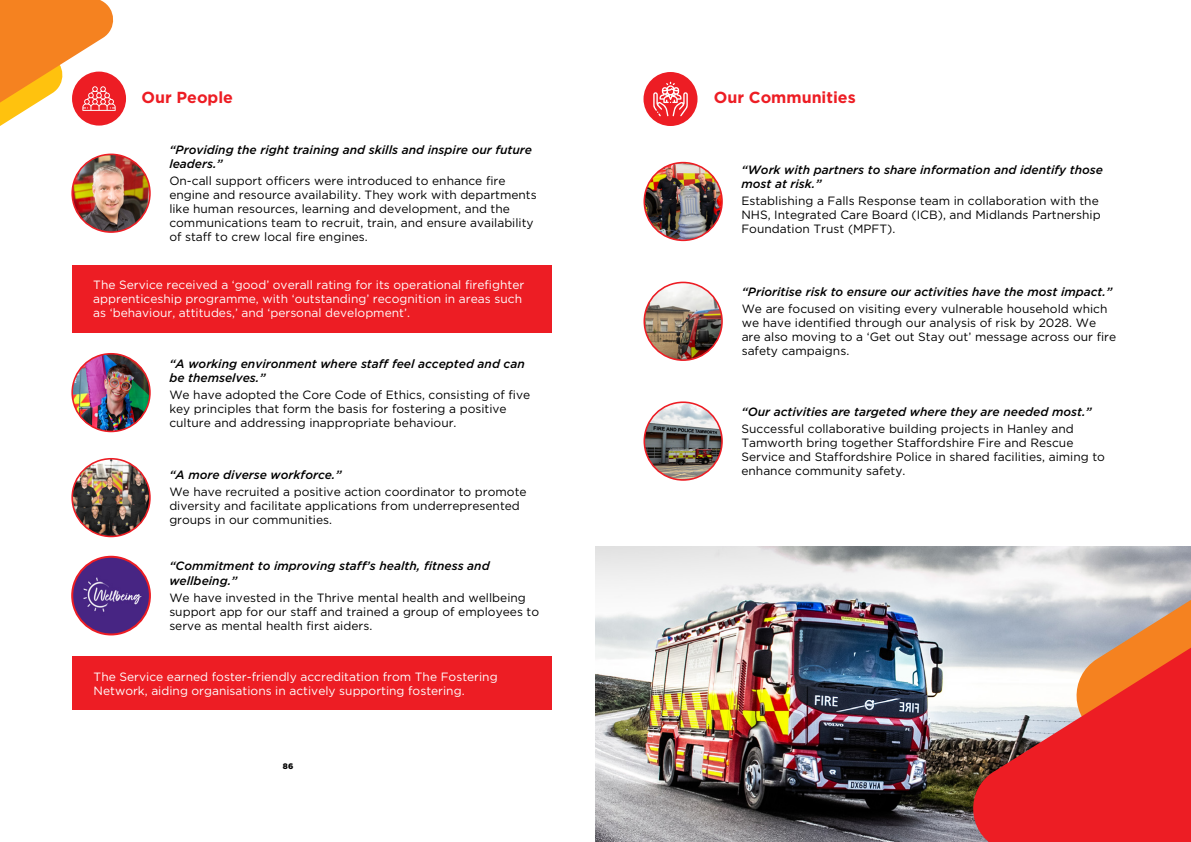
<style>
.page{position:relative;width:1191px;height:842px;background:#fff}
.page>*{position:absolute;margin:0;border:0;box-sizing:border-box;transform-origin:0 0}
.t1{font:700 16px "Gotham";color:#ed1d24}
.t2{font:12px/14px "Gotham";color:#000}
.t3{font:italic 500 12px/14px "Gotham";color:#000}
.t4{font:12px/14px "Gotham";color:#fff}
.t5{font:900 8px "Gotham";color:#000}
</style>
<div class="page">
<div style="left:72px;top:265px;width:479px;height:68px;background:#ed1d24"></div>
<img style="left:72px;top:154px;width:78px;height:78px;border-radius:39px">
<div style="left:71px;top:154px;width:80px;height:79px;border:2px solid #ed1d24;border-radius:50%"></div>
<img style="left:72px;top:354px;width:78px;height:77px;border-radius:39px">
<div style="left:71px;top:353px;width:80px;height:79px;border:2px solid #ed1d24;border-radius:50%"></div>
<img style="left:72px;top:459px;width:78px;height:77px;border-radius:39px">
<div style="left:71px;top:458px;width:80px;height:79px;border:2px solid #ed1d24;border-radius:50%"></div>
<div style="left:72px;top:656px;width:479px;height:54px;background:#ed1d24"></div>
<div style="left:72px;top:557px;width:78px;height:77px;background:#472583;border-radius:50%"></div>
<img style="left:72px;top:568px;width:78px;height:55px">
<div style="left:71px;top:556px;width:80px;height:79px;border:2px solid #ed1d24;border-radius:50%"></div>
<img style="left:644px;top:163px;width:78px;height:77px;border-radius:39px">
<div style="left:643px;top:162px;width:80px;height:79px;border:2px solid #ed1d24;border-radius:50%"></div>
<img style="left:644px;top:282px;width:78px;height:78px;border-radius:39px">
<div style="left:643px;top:282px;width:80px;height:79px;border:2px solid #ed1d24;border-radius:50%"></div>
<img style="left:644px;top:402px;width:78px;height:78px;border-radius:39px">
<div style="left:643px;top:401px;width:80px;height:80px;border:2px solid #ed1d24;border-radius:50%"></div>
<img style="left:595px;top:546px;width:473px;height:296px">
<div style="left:72px;top:72px;width:54px;height:54px;background:#ed1d24;border-radius:50%"></div>
<div style="left:643px;top:72px;width:54px;height:54px;background:#ed1d24;border-radius:50%"></div>
<svg style="left:653px;top:82px;width:35px;height:34px"></svg>
<svg style="left:1068px;top:546px;width:123px;height:76px"></svg>
<svg style="left:965px;top:622px;width:226px;height:220px;fill:#ed1d24"></svg>
<svg style="left:0;top:0;width:117px;height:167px"></svg>
<h1 class="t1" style="left:141px;top:88px;width:93px">Our People</h1>
<p class="t3" style="left:169px;top:143px;width:364px">“Providing the right training and skills and inspire our future leaders.”</p>
<p class="t2" style="left:169px;top:174px;width:369px">On-call support officers were introduced to enhance fire engine and resource availability. They work with departments like human resources, learning and development, and the communications team to recruit, train, and ensure availability of staff to crew local fire engines.</p>
<p class="t4" style="left:93px;top:278px;width:432px">The Service received a ‘good’ overall rating for its operational firefighter apprenticeship programme, with ‘outstanding’ recognition in areas such as ‘behaviour, attitudes,’ and ‘personal development’.</p>
<p class="t3" style="left:169px;top:356px;width:357px">“A working environment where staff feel accepted and can be themselves.”</p>
<p class="t2" style="left:169px;top:387px;width:362px">We have adopted the Core Code of Ethics, consisting of five key principles that form the basis for fostering a positive culture and addressing inappropriate behaviour.</p>
<p class="t3" style="left:169px;top:467px;width:174px">“A more diverse workforce.”</p>
<p class="t2" style="left:169px;top:484px;width:359px">We have recruited a positive action coordinator to promote diversity and facilitate applications from underrepresented groups in our communities.</p>
<p class="t3" style="left:169px;top:559px;width:322px">“Commitment to improving staff’s health, fitness and wellbeing.”</p>
<p class="t2" style="left:169px;top:590px;width:371px">We have invested in the Thrive mental health and wellbeing support app for our staff and trained a group of employees to serve as mental health first aiders.</p>
<p class="t4" style="left:94px;top:669px;width:405px">The Service earned foster-friendly accreditation from The Fostering<br>Network, aiding organisations in actively supporting fostering.</p>
<p class="t5" style="left:283px;top:761px;width:12px">86</p>
<h1 class="t1" style="left:714px;top:88px;width:143px">Our Communities</h1>
<p class="t3" style="left:741px;top:163px;width:363px">“Work with partners to share information and identify those most at risk.”</p>
<p class="t2" style="left:741px;top:194px;width:361px">Establishing a Falls Response team in collaboration with the<br>NHS, Integrated Care Board (ICB), and Midlands Partnership<br>Foundation Trust (MPFT).</p>
<p class="t3" style="left:741px;top:285px;width:372px">“Prioritise risk to ensure our activities have the most impact.”</p>
<p class="t2" style="left:741px;top:302px;width:376px">We are focused on visiting every vulnerable household which we have identified through our analysis of risk by 2028. We are also moving to a ‘Get out Stay out’ message across our fire safety campaigns.</p>
<p class="t3" style="left:741px;top:405px;width:352px">“Our activities are targeted where they are needed most.”</p>
<p class="t2" style="left:741px;top:421px;width:365px">Successful collaborative building projects in Hanley and Tamworth bring together Staffordshire Fire and Rescue Service and Staffordshire Police in shared facilities, aiming to enhance community safety.</p>
</div>
